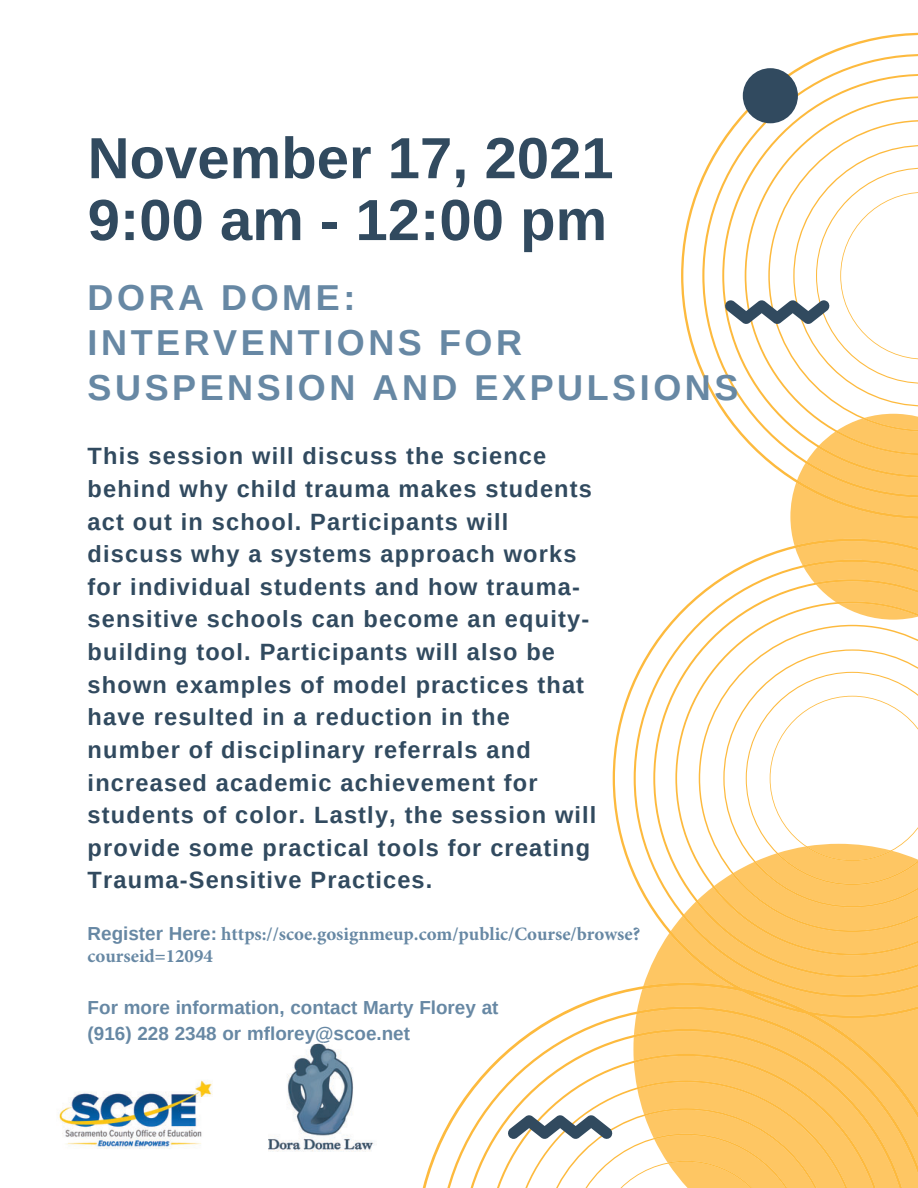
<style>
.page{position:relative;width:918px;height:1188px;background:#fff}
.page>*{position:absolute;margin:0;border:0;box-sizing:border-box;transform-origin:0 0}
.t1{font:700 58.05px/61.9px "Arimo";color:#314a5f}
.t2{font:700 36px/45px "Arimo";letter-spacing:.1em;color:#6788a4}
.t3{font:700 23.55px/32.7px "Arimo";letter-spacing:.05em;color:#314a5f}
.t4{font:700 18.9px/22.6px "Minion Pro";color:#6788a4}
.t5{font:700 18.9px/25.8px "Arimo";color:#6788a4}
.s1{font-family:"Arimo"}
.s2{color:#6988a4}
</style>
<div class="page">
<svg style="left:637px;top:560px;width:281px;height:112px"></svg>
<svg style="left:681px;top:33px;width:237px;height:342px"></svg>
<svg style="left:702px;top:54px;width:216px;height:425px"></svg>
<svg style="left:725px;top:145px;width:193px;height:261px"></svg>
<svg style="left:438px;top:1049px;width:70px;height:139px"></svg>
<svg style="left:790px;top:414px;width:128px;height:206px"></svg>
<div style="left:743px;top:68px;width:55px;height:55px;background:#314a5f;border-radius:50%"></div>
<svg style="left:508px;top:672px;width:410px;height:516px"></svg>
<img style="left:268px;top:1043px;width:106px;height:109px">
<img style="left:59px;top:1080px;width:154px;height:69px">
<h1 class="t1" style="left:88px;top:127px;width:528px">November 17, 2021<br>9:00 am - 12:00 pm</h1>
<h2 class="t2" style="left:88px;top:275px;width:652px">DORA DOME:<br>INTERVENTIONS FOR<br>SUSPENSION AND EXPULSIONS</h2>
<p class="t3" style="left:88px;top:440px;width:510px">This session will discuss the science behind why child trauma makes students act out in school. Participants will discuss why a systems approach works for individual students and how trauma&shy;sensitive schools can become an equity&shy;building tool. Participants will also be shown examples of model practices that have resulted in a reduction in the number of disciplinary referrals and increased academic achievement for students of color. Lastly, the session will provide some practical tools for creating Trauma-Sensitive Practices.</p>
<p class="t4" style="left:88px;top:924px;width:554px"><span class="s1">Register Here:</span> https://scoe.gosignmeup.com/public/Course/browse? courseid=12094</p>
<p class="t5" style="left:88px;top:995px;width:412px">For more information, contact Marty Florey at (916) 228 2348 or mflore<span class="s2">y@</span>scoe.net</p>
</div>
